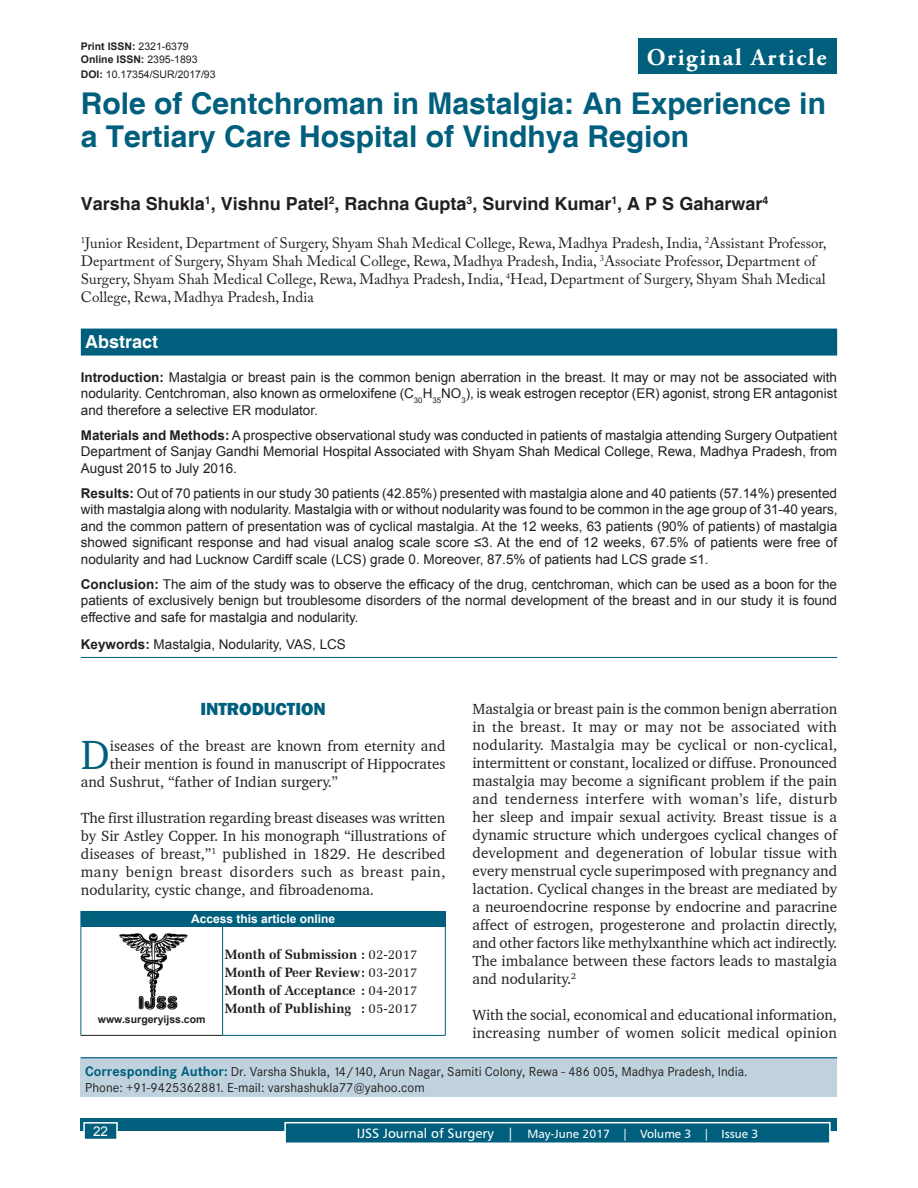
<style>
.page{position:relative;width:918px;height:1188px;background:#fff}
.page>*{position:absolute;margin:0;border:0;box-sizing:border-box;transform-origin:0 0}
.TX_First_Para{font:41.85px "Charter BT";color:#005f7d}
.AT{font:700 30px/33.8px "Helvetica";color:#005f7d}
.AH{font:700 24px "Adobe Garamond Pro";letter-spacing:.07em;color:#fff}
.AU{font:700 18px "Helvetica";color:#231f20}
.t1{font:800 18px "Franklin Gothic";color:#005f7d}
.ABSH{font:700 18px "Helvetica";color:#fff}
.TX{font:15px/18px "Charter BT";color:#231f20;text-align:justify}
.AFF{font:15px/18px "Adobe Caslon Pro";color:#231f20}
.TX_First_Para-2{font:15px "Charter BT";color:#231f20}
.ABS{font:13.5px/16.5px "Arial";color:#231f20;text-align:justify}
.HIS{font:700 13.5px/18px "Zapf Elliptical 711 BT";color:#231f20;text-align:justify}
.KWD{font:13.5px "Arial";color:#231f20}
.t2{font:13.5px "Arial";color:#fff}
.ADD{font:12.75px/15.3px "Corporate SBQ";color:#231f20}
.t3{font:12px "Humanist 777 BT Roman B";color:#fff}
.AAO{font:700 12px "Arial";color:#fff}
.DOI{font:700 10.5px "Arial";color:#231f20}
.DOI-2{font:10.5px "Arial";color:#231f20}
.Web{font:700 10.5px "Arial";color:#231f20}
.s1{font-weight:400}
.s2{font-weight:700}
.s3{font-weight:700;font-size:13.5px;color:#005f7d}
.s4{font-size:13.5px}
</style>
<div class="page">
<div style="left:81px;top:1119px;width:756px;height:12px;background:#005f7d"></div>
<div style="left:285px;top:1123px;width:545px;height:20px;background:#005f7d"></div>
<div style="left:284px;top:1122px;width:547px;height:22px;border:2px solid #fff"></div>
<div style="left:84px;top:1123px;width:33px;height:16px;background:#005f7d"></div>
<div style="left:83px;top:1122px;width:35px;height:18px;border:2px solid #fff"></div>
<div style="left:81px;top:329px;width:756px;height:27px;background:#005f7d"></div>
<hr style="left:81px;top:657px;width:756px;height:1px;background:#005f7d">
<div style="left:81px;top:1057px;width:756px;height:39px;background:#bfd2de"></div>
<hr style="left:81px;top:1057px;width:756px;height:1px;background:#005f7d">
<img style="left:119px;top:933px;width:69px;height:76px">
<div style="left:81px;top:911px;width:364px;height:15px;background:#005f7d"></div>
<hr style="left:81px;top:1035px;width:142px;height:1px;background:#231f20">
<svg style="left:445px;top:911px;width:1px;height:15px"></svg>
<hr style="left:81px;top:926px;width:142px;height:1px;background:#005f7d">
<hr style="left:223px;top:926px;width:223px;height:1px;background:#005f7d">
<hr style="left:81px;top:926px;width:1px;height:109px;background:#005f7d">
<hr style="left:222px;top:926px;width:1px;height:109px;background:#005f7d">
<hr style="left:445px;top:926px;width:1px;height:109px;background:#005f7d">
<hr style="left:223px;top:1035px;width:223px;height:1px;background:#005f7d">
<div style="left:638px;top:38px;width:199px;height:36px;background:#005f7d"></div>
<p class="DOI" style="left:81px;top:39px;width:109px">Print ISSN: <span class="s1">2321-6379</span></p>
<p class="DOI" style="left:81px;top:52px;width:118px">Online ISSN: <span class="s1">2395-1893</span></p>
<p class="DOI-2" style="left:81px;top:67px;width:136px"><span class="s2">DOI:</span> 10.17354/SUR/2017/93</p>
<p class="AH" style="left:647px;top:43px;width:181px">Original Article</p>
<p class="AT" style="left:81px;top:88px;width:747px">Role of Centchroman in Mastalgia: An Experience in a Tertiary Care Hospital of Vindhya Region</p>
<p class="AU" style="left:81px;top:192px;width:689px">Varsha Shukla<sup>1</sup>, Vishnu Patel<sup>2</sup>, Rachna Gupta<sup>3</sup>, Survind Kumar<sup>1</sup>, A P S Gaharwar<sup>4</sup></p>
<p class="AFF" style="left:81px;top:233px;width:747px"><sup>1</sup>Junior Resident, Department of Surgery, Shyam Shah Medical College, Rewa, Madhya Pradesh, India, <sup>2</sup>Assistant Professor, Department of Surgery, Shyam Shah Medical College, Rewa, Madhya Pradesh, India, <sup>3</sup>Associate Professor, Department of Surgery, Shyam Shah Medical College, Rewa, Madhya Pradesh, India, <sup>4</sup>Head, Department of Surgery, Shyam Shah Medical College, Rewa, Madhya Pradesh, India</p>
<p class="ABSH" style="left:85px;top:331px;width:75px">Abstract</p>
<p class="ABS" style="left:81px;top:368px;width:758px"><span class="s2">Introduction:</span> Mastalgia or breast pain is the common benign aberration in the breast. It may or may not be associated with nodularity. Centchroman, also known as ormeloxifene (C<sub>30</sub>H<sub>35</sub>NO<sub>3</sub>), is weak estrogen receptor (ER) agonist, strong ER antagonist and therefore a selective ER modulator.</p>
<p class="ABS" style="left:81px;top:427px;width:758px"><span class="s2">Materials and Methods:</span> A prospective observational study was conducted in patients of mastalgia attending Surgery Outpatient Department of Sanjay Gandhi Memorial Hospital Associated with Shyam Shah Medical College, Rewa, Madhya Pradesh, from August 2015 to July 2016.</p>
<p class="ABS" style="left:81px;top:485px;width:758px"><span class="s2">Results:</span> Out of 70 patients in our study 30 patients (42.85%) presented with mastalgia alone and 40 patients (57.14%) presented with mastalgia along with nodularity. Mastalgia with or without nodularity was found to be common in the age group of 31-40 years, and the common pattern of presentation was of cyclical mastalgia. At the 12 weeks, 63 patients (90% of patients) of mastalgia showed significant response and had visual analog scale score ≤3. At the end of 12 weeks, 67.5% of patients were free of nodularity and had Lucknow Cardiff scale (LCS) grade 0. Moreover, 87.5% of patients had LCS grade ≤1.</p>
<p class="ABS" style="left:81px;top:576px;width:758px"><span class="s2">Conclusion:</span> The aim of the study was to observe the efficacy of the drug, centchroman, which can be used as a boon for the patients of exclusively benign but troublesome disorders of the normal development of the breast and in our study it is found effective and safe for mastalgia and nodularity.</p>
<p class="KWD" style="left:81px;top:635px;width:267px"><span class="s2">Keywords:</span> Mastalgia, Nodularity, VAS, LCS</p>
<p class="TX" style="left:472px;top:700px;width:366px">Mastalgia or breast pain is the common benign aberration in the breast. It may or may not be associated with nodularity. Mastalgia may be cyclical or non-cyclical, intermittent or constant, localized or diffuse. Pronounced mastalgia may become a significant problem if the pain and tenderness interfere with woman’s life, disturb her sleep and impair sexual activity. Breast tissue is a dynamic structure which undergoes cyclical changes of development and degeneration of lobular tissue with every menstrual cycle superimposed with pregnancy and lactation. Cyclical changes in the breast are mediated by a neuroendocrine response by endocrine and paracrine affect of estrogen, progesterone and prolactin directly, and other factors like methylxanthine which act indirectly.<br>The imbalance between these factors leads to mastalgia and nodularity.<sup>2</sup></p>
<p class="TX" style="left:472px;top:1006px;width:366px">With the social, economical and educational information, increasing number of women solicit medical opinion</p>
<p class="ADD" style="left:85px;top:1064px;width:664px"><span class="s3">Corresponding Author:</span> Dr. Varsha Shukla, 14/140, Arun Nagar, Samiti Colony, Rewa - 486 005, Madhya Pradesh, India.<br>Phone: +91-9425362881. E-mail: varshashukla77@yahoo.com</p>
<h1 class="t1" style="left:200px;top:697px;width:127px">INTRODUCTION</h1>
<p class="TX_First_Para" style="left:81px;top:729px;width:30px">D</p>
<p class="TX_First_Para-2" style="left:110px;top:737px;width:337px">iseases of the breast are known from eternity and</p>
<p class="TX_First_Para-2" style="left:110px;top:755px;width:337px">their mention is found in manuscript of Hippocrates</p>
<p class="TX_First_Para-2" style="left:81px;top:773px;width:259px">and Sushrut, “father of Indian surgery.”</p>
<p class="TX" style="left:81px;top:809px;width:366px">The first illustration regarding breast diseases was written by Sir Astley Copper. In his monograph “illustrations of diseases of breast,”<sup>1</sup> published in 1829. He described many benign breast disorders such as breast pain, nodularity, cystic change, and fibroadenoma.</p>
<p class="AAO" style="left:191px;top:910px;width:146px">Access this article online</p>
<p class="HIS" style="left:225px;top:946px;width:194px">Month of Submission : <span class="s1">02-2017<br></span>Month of Peer Review: <span class="s1">03-2017<br></span>Month of Acceptance : <span class="s1">04-2017<br></span>Month of Publishing : <span class="s1">05-2017</span></p>
<p class="Web" style="left:98px;top:1012px;width:109px">www.surgeryijss.com</p>
<p class="t2" style="left:93px;top:1122px;width:17px">22</p>
<p class="t3" style="left:357px;top:1126px;width:403px"><span class="s4">IJSS Journal of Surgery |</span> May-June 2017 | Volume 3 | Issue 3</p>
</div>
